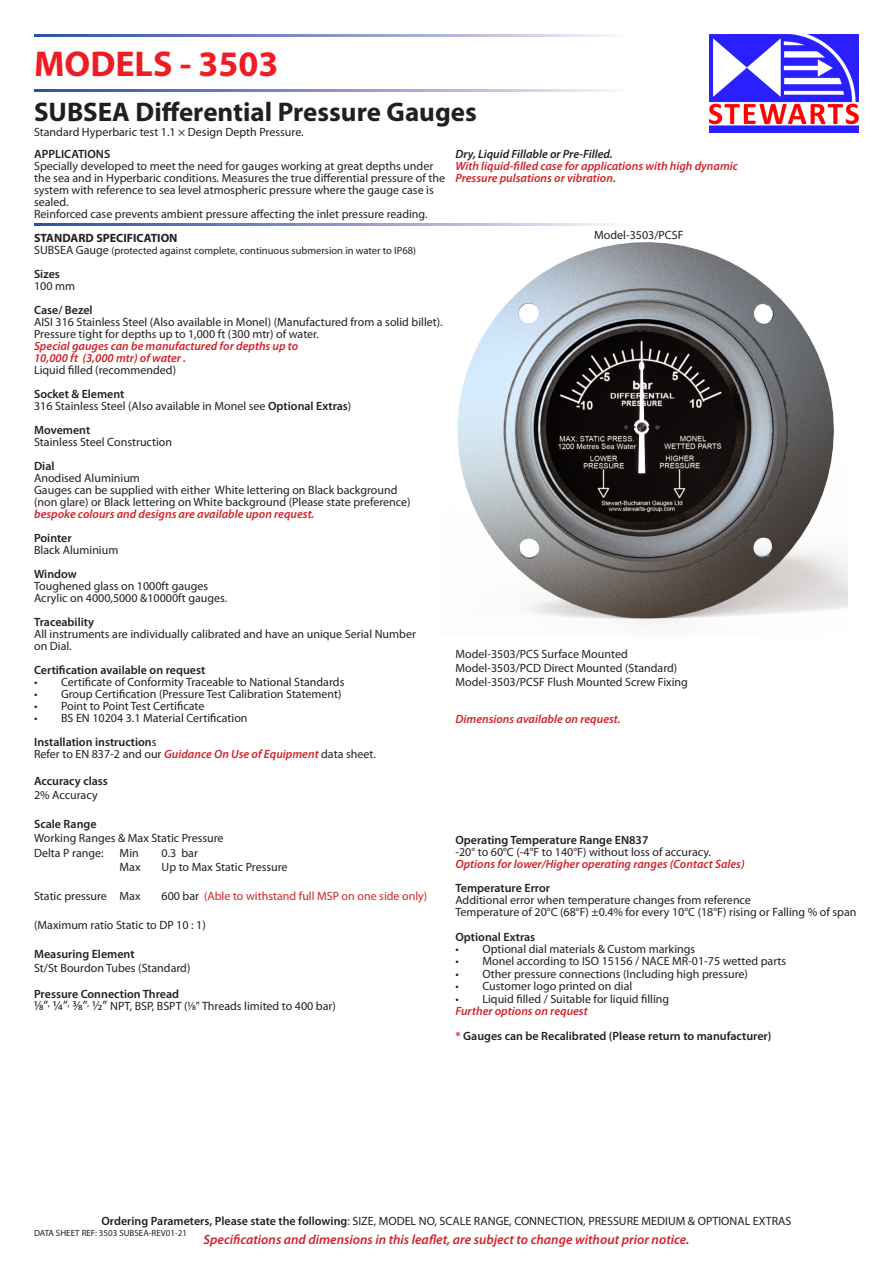
<style>
.page{position:relative;width:893px;height:1263px;background:#fff}
.page>*{position:absolute;margin:0;border:0;box-sizing:border-box;transform-origin:0 0}
.t1{font:700 36px "Myriad Pro";color:#ee1d23}
.t2{font:700 27px "Myriad Pro";color:#231f20}
.t3{font:italic 600 13.5px "Myriad Pro";color:#d1232a}
.t4{font:12px/12px "Myriad Pro";color:#231f20}
.t5{font:600 12px/14.4px "Myriad Pro";color:#231f20}
.t6{font:italic 600 12px "Myriad Pro";color:#d1232a}
.t7{font:12px "Myriad Pro";color:#d1232a}
.t8{font:italic 600 12px "Myriad Pro";color:#231f20}
.t9{font:700 12px "Myriad Pro";color:#231f20}
.t10{font:10.5px "Myriad Pro";color:#231f20}
.t11{font:9px "Myriad Pro";color:#231f20}
.s1{font-size:12px}
.s2{font-weight:600}
.s3{font-weight:400}
.s4{font-weight:600;font-style:italic;color:#d1232a}
.s5{color:#231f20}
.s6{font-size:13.5px}
.s7{color:#d1232a}
</style>
<div class="page">
<svg style="left:34px;top:34px;width:577px;height:2px"></svg>
<svg style="left:34px;top:90px;width:577px;height:2px"></svg>
<img style="left:709px;top:34px;width:150px;height:98px">
<img style="left:457px;top:242px;width:390px;height:382px">
<svg style="left:34px;top:223px;width:577px;height:3px;background:#8a98ca"></svg>
<h1 class="t1" style="left:34px;top:41px;width:246px">MODELS - 3503</h1>
<p class="t2" style="left:34px;top:94px;width:444px">SUBSEA Differential Pressure Gauges</p>
<p class="t4" style="left:34px;top:126px;width:271px">Standard Hyperbaric test 1.1 × Design Depth Pressure.</p>
<p class="t5" style="left:34px;top:147px;width:78px">APPLICATIONS</p>
<p class="t4" style="left:34px;top:160px;width:412px">Specially developed to meet the need for gauges working at great depths under the sea and in Hyperbaric conditions. Measures the true differential pressure of the system with reference to sea level atmospheric pressure where the gauge case is sealed.</p>
<p class="t4" style="left:34px;top:208px;width:395px">Reinforced case prevents ambient pressure affecting the inlet pressure reading.</p>
<p class="t9" style="left:34px;top:230px;width:145px">STANDARD SPECIFICATION</p>
<p class="t10" style="left:34px;top:244px;width:384px"><span class="s1">SUBSEA Gauge</span> (protected against complete, continuous submersion in water to IP68)</p>
<p class="t5" style="left:34px;top:267px;width:27px">Sizes</p>
<p class="t4" style="left:34px;top:280px;width:43px">100 mm</p>
<p class="t5" style="left:34px;top:303px;width:60px">Case/ Bezel</p>
<p class="t4" style="left:34px;top:316px;width:410px">AISI 316 Stainless Steel (Also available in Monel) (Manufactured from a solid billet).</p>
<p class="t4" style="left:34px;top:328px;width:286px">Pressure tight for depths up to 1,000 ft (300 mtr) of water.</p>
<p class="t6" style="left:34px;top:339px;width:266px">Special gauges can be manufactured for depths up to</p>
<p class="t6" style="left:34px;top:351px;width:153px">10,000 ft (3,000 mtr) of water .</p>
<p class="t4" style="left:34px;top:364px;width:143px">Liquid filled (recommended)</p>
<p class="t5" style="left:34px;top:387px;width:92px">Socket &amp; Element</p>
<p class="t4" style="left:34px;top:400px;width:319px">316 Stainless Steel (Also available in Monel see <span class="s2">Optional Extras</span>)</p>
<p class="t5" style="left:34px;top:423px;width:58px">Movement</p>
<p class="t4" style="left:34px;top:436px;width:140px">Stainless Steel Construction</p>
<p class="t5" style="left:34px;top:459px;width:22px">Dial</p>
<p class="t4" style="left:34px;top:472px;width:107px">Anodised Aluminium</p>
<p class="t4" style="left:34px;top:484px;width:365px">Gauges can be supplied with either White lettering on Black background</p>
<p class="t4" style="left:34px;top:496px;width:378px">(non glare) or Black lettering on White background (Please state preference)</p>
<p class="t6" style="left:34px;top:507px;width:282px">bespoke colours and designs are available upon request.</p>
<p class="t5" style="left:34px;top:531px;width:39px">Pointer</p>
<p class="t4" style="left:34px;top:544px;width:86px">Black Aluminium</p>
<p class="t5" style="left:34px;top:567px;width:44px">Window</p>
<p class="t4" style="left:34px;top:580px;width:176px">Toughened glass on 1000ft gauges</p>
<p class="t4" style="left:34px;top:592px;width:195px">Acrylic on 4000,5000 &amp;10000ft gauges.</p>
<p class="t5" style="left:34px;top:615px;width:62px">Traceability</p>
<p class="t4" style="left:34px;top:628px;width:383px">All instruments are individually calibrated and have an unique Serial Number</p>
<p class="t4" style="left:34px;top:640px;width:39px">on Dial.</p>
<p class="t5" style="left:34px;top:663px;width:173px">Certification available on request</p>
<p class="t4" style="left:34px;top:676px;width:312px">• Certificate of Conformity Traceable to National Standards</p>
<p class="t4" style="left:34px;top:688px;width:309px">• Group Certification (Pressure Test Calibration Statement)</p>
<p class="t4" style="left:34px;top:700px;width:172px">• Point to Point Test Certificate</p>
<p class="t4" style="left:34px;top:712px;width:215px">• BS EN 10204 3.1 Material Certification</p>
<p class="t5" style="left:34px;top:735px;width:124px">Installation instruction<span class="s3">s</span></p>
<p class="t4" style="left:34px;top:748px;width:343px">Refer to EN 837-2 and our <span class="s4">Guidance On Use of Equipment</span> data sheet.</p>
<p class="t5" style="left:34px;top:773px;width:75px">Accuracy class<br><span class="s3">2% Accuracy</span></p>
<p class="t5" style="left:34px;top:816px;width:64px">Scale Range</p>
<p class="t4" style="left:34px;top:832px;width:191px">Working Ranges &amp; Max Static Pressure</p>
<p class="t4" style="left:34px;top:846px;width:71px">Delta P range:</p>
<p class="t4" style="left:120px;top:846px;width:21px">Min</p>
<p class="t4" style="left:162px;top:846px;width:38px">0.3 bar</p>
<p class="t4" style="left:120px;top:861px;width:23px">Max</p>
<p class="t4" style="left:162px;top:861px;width:127px">Up to Max Static Pressure</p>
<p class="t4" style="left:34px;top:890px;width:108px">Static pressure Max</p>
<p class="t7" style="left:162px;top:888px;width:267px"><span class="s5">600 bar</span> (Able to withstand full MSP on one side only)</p>
<p class="t4" style="left:34px;top:918px;width:173px">(Maximum ratio Static to DP 10 : 1)</p>
<p class="t5" style="left:34px;top:946px;width:102px">Measuring Element</p>
<p class="t4" style="left:34px;top:962px;width:158px">St/St Bourdon Tubes (Standard)</p>
<p class="t5" style="left:34px;top:987px;width:147px">Pressure Connection Thread</p>
<p class="t4" style="left:34px;top:1000px;width:303px"><span class="s6">1/8”, ¼”, 3/8”, 1/2”</span> NPT, BSP, BSPT (1/8" Threads limited to 400 bar)</p>
<p class="t8" style="left:455px;top:147px;width:159px">Dry, Liquid Fillable or Pre-Filled.</p>
<p class="t6" style="left:455px;top:159px;width:284px">With liquid-filled case for applications with high dynamic</p>
<p class="t6" style="left:455px;top:171px;width:162px">Pressure pulsations or vibration.</p>
<p class="t4" style="left:594px;top:228px;width:91px">Model-3503/PCSF</p>
<p class="t4" style="left:455px;top:647px;width:174px">Model-3503/PCS Surface Mounted</p>
<p class="t4" style="left:455px;top:662px;width:223px">Model-3503/PCD Direct Mounted (Standard)</p>
<p class="t4" style="left:455px;top:676px;width:234px">Model-3503/PCSF Flush Mounted Screw Fixing</p>
<p class="t6" style="left:455px;top:712px;width:167px">Dimensions available on request.</p>
<p class="t5" style="left:455px;top:832px;width:194px">Operating Temperature Range EN837</p>
<p class="t4" style="left:455px;top:846px;width:257px">-20° to 60°C (-4°F to 140°F) without loss of accuracy.</p>
<p class="t6" style="left:455px;top:856px;width:291px">Options for lower/Higher operating ranges (Contact Sales)</p>
<p class="t5" style="left:455px;top:880px;width:96px">Temperature Error</p>
<p class="t4" style="left:455px;top:894px;width:297px">Additional error when temperature changes from reference</p>
<p class="t4" style="left:455px;top:906px;width:403px">Temperature of 20°C (68°F) ±0.4% for every 10°C (18°F) rising or Falling % of span</p>
<p class="t5" style="left:455px;top:929px;width:81px">Optional Extras</p>
<p class="t4" style="left:455px;top:943px;width:241px">• Optional dial materials &amp; Custom markings</p>
<p class="t4" style="left:455px;top:955px;width:332px">• Monel according to ISO 15156 / NACE MR-01-75 wetted parts</p>
<p class="t4" style="left:455px;top:967px;width:294px">• Other pressure connections (Including high pressure)</p>
<p class="t4" style="left:455px;top:980px;width:178px">• Customer logo printed on dial</p>
<p class="t4" style="left:455px;top:992px;width:215px">• Liquid filled / Suitable for liquid filling</p>
<p class="t6" style="left:455px;top:1003px;width:134px">Further options on request</p>
<p class="t5" style="left:455px;top:1028px;width:317px"><span class="s7">*</span> Gauges can be Recalibrated (Please return to manufacturer)</p>
<p class="t4" style="left:101px;top:1215px;width:692px"><span class="s2">Ordering Parameters, Please state the following</span>: SIZE, MODEL NO, SCALE RANGE, CONNECTION, PRESSURE MEDIUM &amp; OPTIONAL EXTRAS</p>
<p class="t11" style="left:34px;top:1227px;width:155px">DATA SHEET REF: 3503 SUBSEA-REV01-21</p>
<p class="t3" style="left:204px;top:1231px;width:487px">Specifications and dimensions in this leaflet, are subject to change without prior notice.</p>
</div>
